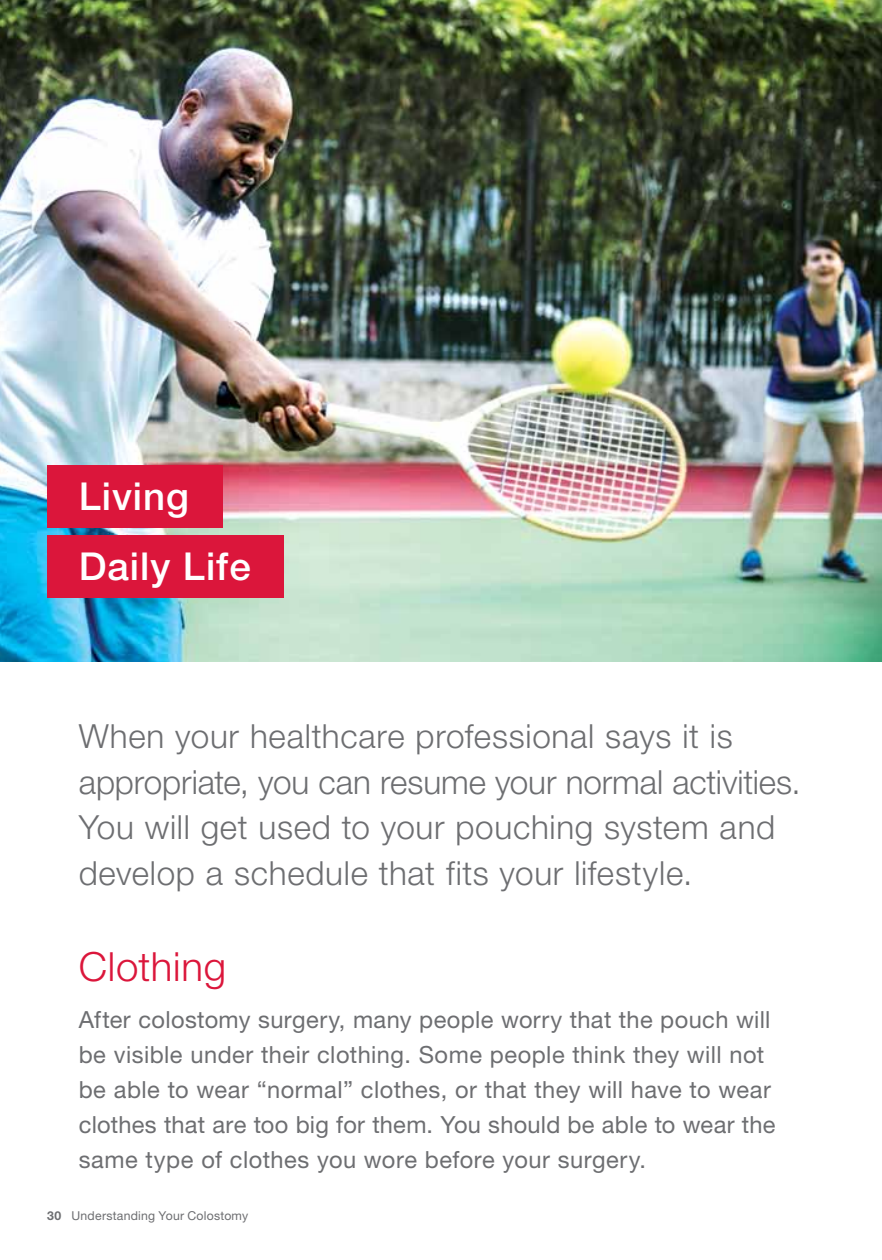
<style>
.page{position:relative;width:882px;height:1260px;background:#fff}
.page>*{position:absolute;margin:0;border:0;box-sizing:border-box;transform-origin:0 0}
.t1{font:300 40.25px "Helvetica Neue LT Pro";letter-spacing:.02em;color:#db163b}
.t2{font:500 38.5px/70.4px "Helvetica Neue LT Pro";letter-spacing:.025em;color:#fff}
.t3{font:300 33.25px/45.5px "Helvetica Neue LT Pro";letter-spacing:.02em;color:#6d6e71}
.t4{font:23.62px/35px "Helvetica Neue LT Pro";letter-spacing:.02em;color:#6d6e71}
.t5{font:12.25px "Helvetica Neue LT Pro";letter-spacing:.02em;color:#6d6e71}
.s1{font-weight:700}
</style>
<div class="page">
<img style="left:0;top:0;width:882px;height:662px">
<div style="left:47px;top:465px;width:176px;height:63px;background:#db163b"></div>
<div style="left:47px;top:536px;width:237px;height:62px;background:#db163b"></div>
<h2 class="t2" style="left:79px;top:460px;width:174px">Living<br>Daily Life</h2>
<h3 class="t3" style="left:79px;top:713px;width:724px">When your healthcare professional says it is appropriate, you can resume your normal activities.<br>You will get used to your pouching system and develop a schedule that fits your lifestyle.</h3>
<h1 class="t1" style="left:79px;top:942px;width:149px">Clothing</h1>
<p class="t4" style="left:79px;top:1002px;width:698px">After colostomy surgery, many people worry that the pouch will be visible under their clothing. Some people think they will not be able to wear “normal” clothes, or that they will have to wear clothes that are too big for them. You should be able to wear the same type of clothes you wore before your surgery.</p>
<p class="t5" style="left:47px;top:1208px;width:203px"><span class="s1">30</span> Understanding Your Colostomy</p>
</div>
